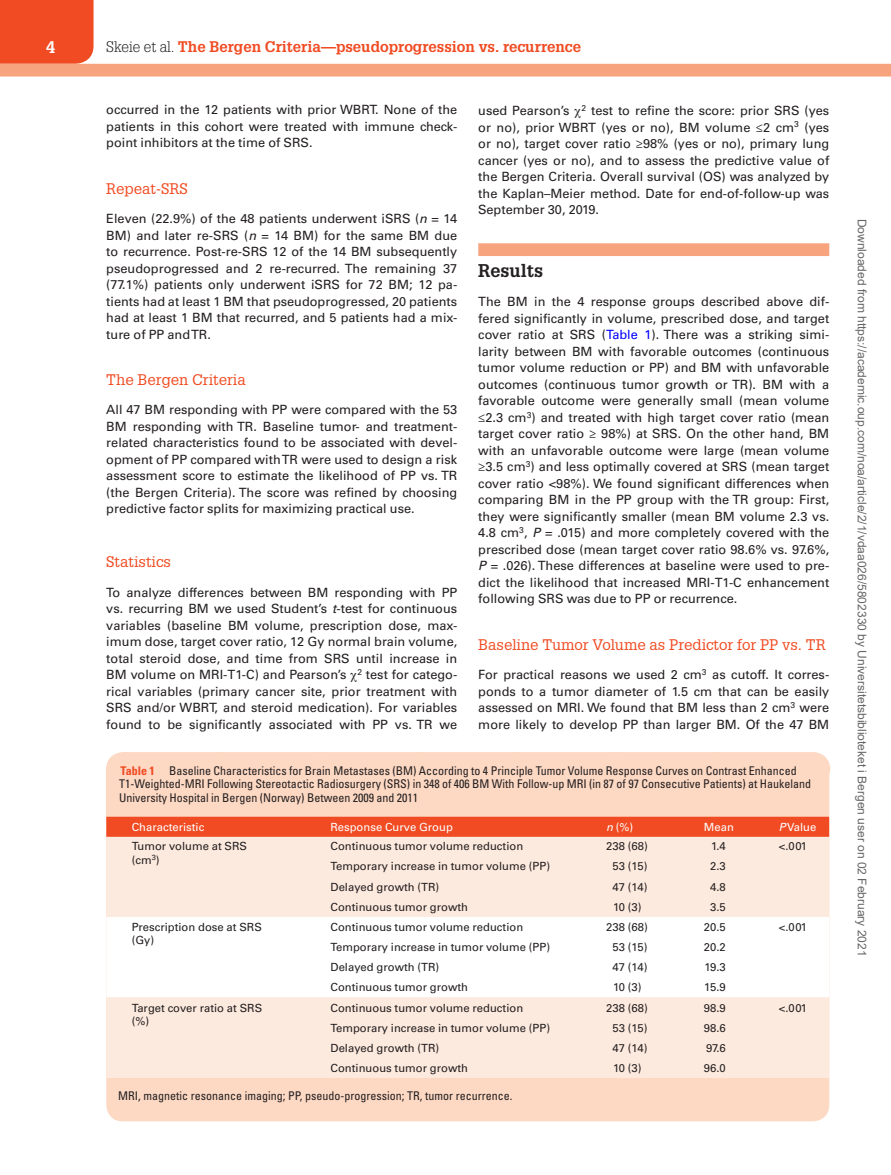
<style>
.page{position:relative;width:891px;height:1175px;background:#fff}
.page>*{position:absolute;margin:0;border:0;box-sizing:border-box;transform-origin:0 0}
.t1{font:700 18px "Glypha LT Std";color:#231f20}
.t2{font:700 16.5px "Glypha LT Std";color:#fff}
.t3{font:15px "Glypha LT Std";color:#f04b22}
.t4{font:700 15px "Glypha LT Std";color:#f04b22}
.t5{font:12.75px/16.5px "Univers LT Std";color:#231f20;text-align:justify}
.t6{font:condensed 12px/13.5px "Univers LT Std";color:#231f20}
.t7{font:12px "Arial";color:#666}
.t8{font:11.25px/13.5px "Univers LT Std";color:#231f20}
.t9{font:11.25px "Univers LT Std";color:#fff}
.s1{font-weight:300;color:#231f20}
.s2{font-family:"Gandhari Unicode"}
.s3{font-style:italic}
.s4{color:#00f}
.s5{font-weight:700;color:#f04b22}
</style>
<div class="page">
<div style="left:0;top:0;width:94px;height:64px;background:#f04b22"></div>
<div style="left:0;top:64px;width:891px;height:12px;background:#f7a37d"></div>
<div style="left:478px;top:243px;width:351px;height:13px;background:#f7a37d"></div>
<div style="left:106px;top:752px;width:723px;height:369px;background:#fdd8c3;border-radius:16px"></div>
<svg style="left:106px;top:816px;width:723px;height:21px;background:#f05129"></svg>
<div style="left:106px;top:837px;width:723px;height:241px;background:#fdeade"></div>
<div style="left:106px;top:916px;width:723px;height:81px;background:#fff"></div>
<p class="t2" style="left:46px;top:37px;width:11px">4</p>
<p class="t4" style="left:106px;top:37px;width:476px"><span class="s1">Skeie et al.</span> The Bergen Criteria—pseudoprogression vs. recurrence</p>
<p class="t5" style="left:478px;top:102px;width:353px">used Pearson’s <span class="s2">χ</span><sup>2</sup> test to refine the score: prior SRS (yes or no), prior WBRT (yes or no), BM volume ≤2 cm<sup>3</sup> (yes or no), target cover ratio ≥98% (yes or no), primary lung cancer (yes or no), and to assess the predictive value of the Bergen Criteria. Overall survival (OS) was analyzed by the Kaplan–Meier method. Date for end-of-follow-up was September 30, 2019.</p>
<p class="t5" style="left:106px;top:102px;width:353px">occurred in the 12 patients with prior WBRT. None of the patients in this cohort were treated with immune check&shy;point inhibitors at the time of SRS.</p>
<p class="t3" style="left:106px;top:179px;width:83px">Repeat-SRS</p>
<p class="t5" style="left:106px;top:210px;width:353px">Eleven (22.9%) of the 48 patients underwent iSRS (<span class="s3">n</span> = 14<br>BM) and later re-SRS (<span class="s3">n</span> = 14 BM) for the same BM due to recurrence. Post-re-SRS 12 of the 14 BM subsequently pseudoprogressed and 2 re-recurred. The remaining 37 (77.1%) patients only underwent iSRS for 72 BM; 12 pa&shy;tients had at least 1 BM that pseudoprogressed, 20 patients had at least 1 BM that recurred, and 5 patients had a mix&shy;ture of PP and TR.</p>
<p class="t3" style="left:106px;top:371px;width:141px">The Bergen Criteria</p>
<p class="t5" style="left:106px;top:402px;width:353px">All 47 BM responding with PP were compared with the 53<br>BM responding with TR. Baseline tumor- and treatment&shy;related characteristics found to be associated with devel&shy;opment of PP compared with TR were used to design a risk assessment score to estimate the likelihood of PP vs. TR (the Bergen Criteria). The score was refined by choosing predictive factor splits for maximizing practical use.</p>
<h1 class="t1" style="left:478px;top:259px;width:66px">Results</h1>
<p class="t5" style="left:478px;top:294px;width:353px">The BM in the 4 response groups described above dif&shy;fered significantly in volume, prescribed dose, and target cover ratio at SRS (<span class="s4">Table 1</span>). There was a striking simi&shy;larity between BM with favorable outcomes (continuous tumor volume reduction or PP) and BM with unfavorable outcomes (continuous tumor growth or TR). BM with a favorable outcome were generally small (mean volume ≤2.3 cm<sup>3</sup>) and treated with high target cover ratio (mean target cover ratio ≥ 98%) at SRS. On the other hand, BM with an unfavorable outcome were large (mean volume ≥3.5 cm<sup>3</sup>) and less optimally covered at SRS (mean target cover ratio &lt;98%). We found significant differences when comparing BM in the PP group with the TR group: First, they were significantly smaller (mean BM volume 2.3 vs.<br>4.8 cm<sup>3</sup>, <span class="s3">P</span> = .015) and more completely covered with the prescribed dose (mean target cover ratio 98.6% vs. 97.6%, <span class="s3">P</span> = .026). These differences at baseline were used to pre&shy;dict the likelihood that increased MRI-T1-C enhancement following SRS was due to PP or recurrence.</p>
<p class="t3" style="left:478px;top:635px;width:349px">Baseline Tumor Volume as Predictor for PP vs. TR</p>
<p class="t5" style="left:478px;top:666px;width:353px">For practical reasons we used 2 cm<sup>3</sup> as cutoff. It corres&shy;ponds to a tumor diameter of 1.5 cm that can be easily assessed on MRI. We found that BM less than 2 cm<sup>3</sup> were more likely to develop PP than larger BM. Of the 47 BM</p>
<p class="t6" style="left:119px;top:763px;width:694px"><span class="s5">Table 1</span> Baseline Characteristics for Brain Metastases (BM) According to 4 Principle Tumor Volume Response Curves on Contrast Enhanced<br>T1-Weighted-MRI Following Stereotactic Radiosurgery (SRS) in 348 of 406 BM With Follow-up MRI (in 87 of 97 Consecutive Patients) at Haukeland<br>University Hospital in Bergen (Norway) Between 2009 and 2011</p>
<p class="t9" style="left:132px;top:820px;width:74px">Characteristic</p>
<p class="t9" style="left:331px;top:820px;width:124px">Response Curve Group</p>
<p class="t9" style="left:606px;top:820px;width:29px"><span class="s3">n</span> (%)</p>
<p class="t9" style="left:704px;top:820px;width:32px">Mean</p>
<p class="t9" style="left:779px;top:820px;width:39px"><span class="s3">P</span> Value</p>
<p class="t8" style="left:132px;top:839px;width:117px">Tumor volume at SRS (cm<sup>3</sup>)</p>
<p class="t8" style="left:331px;top:839px;width:194px">Continuous tumor volume reduction</p>
<p class="t8" style="left:606px;top:839px;width:43px">238 (68)</p>
<p class="t8" style="left:711px;top:839px;width:16px">1.4</p>
<p class="t8" style="left:779px;top:839px;width:30px">&lt;.001</p>
<p class="t8" style="left:331px;top:859px;width:221px">Temporary increase in tumor volume (PP)</p>
<p class="t8" style="left:612px;top:859px;width:37px">53 (15)</p>
<p class="t8" style="left:710px;top:859px;width:17px">2.3</p>
<p class="t8" style="left:331px;top:880px;width:110px">Delayed growth (TR)</p>
<p class="t8" style="left:612px;top:880px;width:36px">47 (14)</p>
<p class="t8" style="left:710px;top:880px;width:17px">4.8</p>
<p class="t8" style="left:331px;top:900px;width:139px">Continuous tumor growth</p>
<p class="t8" style="left:613px;top:900px;width:30px">10 (3)</p>
<p class="t8" style="left:710px;top:900px;width:17px">3.5</p>
<p class="t8" style="left:132px;top:920px;width:132px">Prescription dose at SRS (Gy)</p>
<p class="t8" style="left:331px;top:920px;width:194px">Continuous tumor volume reduction</p>
<p class="t8" style="left:606px;top:920px;width:43px">238 (68)</p>
<p class="t8" style="left:704px;top:920px;width:23px">20.5</p>
<p class="t8" style="left:779px;top:920px;width:30px">&lt;.001</p>
<p class="t8" style="left:331px;top:940px;width:221px">Temporary increase in tumor volume (PP)</p>
<p class="t8" style="left:612px;top:940px;width:37px">53 (15)</p>
<p class="t8" style="left:704px;top:940px;width:23px">20.2</p>
<p class="t8" style="left:331px;top:960px;width:110px">Delayed growth (TR)</p>
<p class="t8" style="left:612px;top:960px;width:36px">47 (14)</p>
<p class="t8" style="left:705px;top:960px;width:23px">19.3</p>
<p class="t8" style="left:331px;top:980px;width:139px">Continuous tumor growth</p>
<p class="t8" style="left:613px;top:980px;width:30px">10 (3)</p>
<p class="t8" style="left:704px;top:980px;width:23px">15.9</p>
<p class="t8" style="left:132px;top:1000px;width:132px">Target cover ratio at SRS (%)</p>
<p class="t8" style="left:331px;top:1000px;width:194px">Continuous tumor volume reduction</p>
<p class="t8" style="left:606px;top:1000px;width:43px">238 (68)</p>
<p class="t8" style="left:704px;top:1000px;width:23px">98.9</p>
<p class="t8" style="left:779px;top:1000px;width:30px">&lt;.001</p>
<p class="t8" style="left:331px;top:1021px;width:221px">Temporary increase in tumor volume (PP)</p>
<p class="t8" style="left:612px;top:1021px;width:37px">53 (15)</p>
<p class="t8" style="left:704px;top:1021px;width:23px">98.6</p>
<p class="t8" style="left:331px;top:1041px;width:110px">Delayed growth (TR)</p>
<p class="t8" style="left:612px;top:1041px;width:36px">47 (14)</p>
<p class="t8" style="left:706px;top:1041px;width:21px">97.6</p>
<p class="t8" style="left:331px;top:1061px;width:139px">Continuous tumor growth</p>
<p class="t8" style="left:613px;top:1061px;width:30px">10 (3)</p>
<p class="t8" style="left:704px;top:1061px;width:23px">96.0</p>
<p class="t6" style="left:118px;top:1088px;width:396px">MRI, magnetic resonance imaging; PP, pseudo-progression; TR, tumor recurrence.</p>
<p class="t3" style="left:106px;top:553px;width:66px">Statistics</p>
<p class="t5" style="left:106px;top:584px;width:353px">To analyze differences between BM responding with PP vs. recurring BM we used Student’s <span class="s3">t</span>-test for continuous variables (baseline BM volume, prescription dose, max&shy;imum dose, target cover ratio, 12 Gy normal brain volume, total steroid dose, and time from SRS until increase in BM volume on MRI-T1-C) and Pearson’s <span class="s2">χ</span><sup>2</sup> test for catego&shy;rical variables (primary cancer site, prior treatment with SRS and/or WBRT, and steroid medication). For variables found to be significantly associated with PP vs. TR we</p>
<p class="t7" style="left:866px;top:219px;width:739px;rotate:90deg">Downloaded from https://academic.oup.com/noa/article/2/1/vdaa026/5802330 by Universitetsbiblioteket i Bergen user on 02 February 2021</p>
</div>
